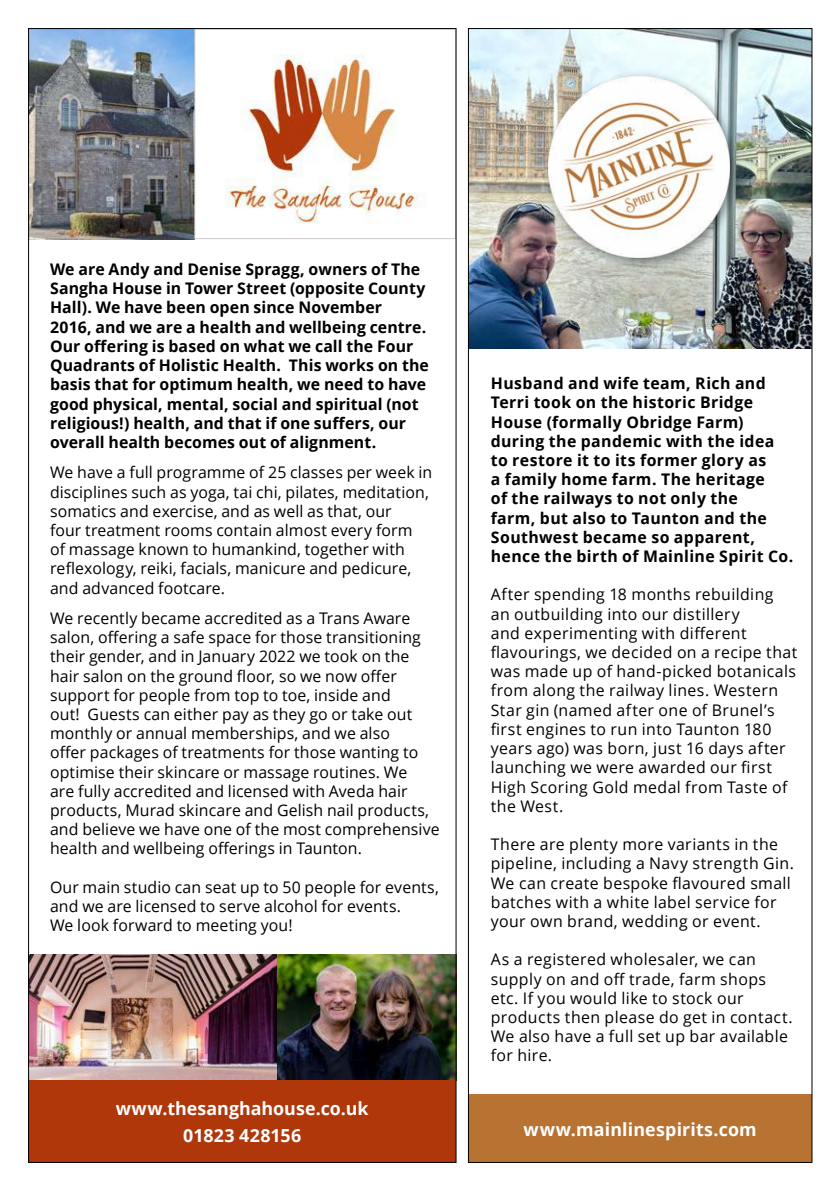
<style>
.page{position:relative;width:840px;height:1191px;background:#fff}
.page>*{position:absolute;margin:0;border:0;box-sizing:border-box;transform-origin:0 0}
.t1{font:700 18px/27.2px "Open Sans";letter-spacing:.005em;color:#fff;text-align:center}
.t2{font:16px/19.2px "Open Sans";letter-spacing:.01em;color:#000}
.t3{font:700 16px/19.2px "Open Sans";letter-spacing:.01em;color:#000}
</style>
<div class="page">
<img style="left:470px;top:30px;width:339px;height:319px">
<img style="left:30px;top:954px;width:424px;height:126px">
<div style="left:468px;top:1094px;width:343px;height:68px;background:#b87333"></div>
<div style="left:541px;top:70px;width:202px;height:201px;background:#000;opacity:.45"></div>
<img style="left:548px;top:77px;width:182px;height:182px">
<div style="left:28px;top:1080px;width:428px;height:82px;background:#b0370a"></div>
<img style="left:30px;top:30px;width:164px;height:209px">
<img style="left:225px;top:54px;width:201px;height:170px">
<div style="left:194px;top:29px;width:261px;height:210px;border:1px solid #cec8c6"></div>
<p class="t3" style="left:50px;top:259px;width:380px">We are Andy and Denise Spragg, owners of The Sangha House in Tower Street (opposite County Hall). We have been open since November<br>2016, and we are a health and wellbeing centre.<br>Our offering is based on what we call the Four Quadrants of Holistic Health. This works on the basis that for optimum health, we need to have good physical, mental, social and spiritual (not religious!) health, and that if one suffers, our overall health becomes out of alignment.</p>
<p class="t2" style="left:50px;top:462px;width:383px">We have a full programme of 25 classes per week in disciplines such as yoga, tai chi, pilates, meditation, somatics and exercise, and as well as that, our<br>four treatment rooms contain almost every form<br>of massage known to humankind, together with reflexology, reiki, facials, manicure and pedicure, and advanced footcare.</p>
<p class="t2" style="left:50px;top:608px;width:391px">We recently became accredited as a Trans Aware salon, offering a safe space for those transitioning their gender, and in January 2022 we took on the hair salon on the ground floor, so we now offer support for people from top to toe, inside and<br>out! Guests can either pay as they go or take out monthly or annual memberships, and we also<br>offer packages of treatments for those wanting to optimise their skincare or massage routines. We<br>are fully accredited and licensed with Aveda hair products, Murad skincare and Gelish nail products, and believe we have one of the most comprehensive health and wellbeing offerings in Taunton.</p>
<p class="t2" style="left:50px;top:877px;width:390px">Our main studio can seat up to 50 people for events, and we are licensed to serve alcohol for events.<br>We look forward to meeting you!</p>
<p class="t1" style="left:116px;top:1094px;width:254px">www.thesanghahouse.co.uk<br>01823 428156</p>
<p class="t3" style="left:490px;top:373px;width:304px">Husband and wife team, Rich and<br>Terri took on the historic Bridge<br>House (formally Obridge Farm) during the pandemic with the idea to restore it to its former glory as<br>a family home farm. The heritage<br>of the railways to not only the<br>farm, but also to Taunton and the<br>Southwest became so apparent, hence the birth of Mainline Spirit Co.</p>
<p class="t2" style="left:490px;top:584px;width:308px">After spending 18 months rebuilding<br>an outbuilding into our distillery<br>and experimenting with different flavourings, we decided on a recipe that was made up of hand-picked botanicals from along the railway lines. Western Star gin (named after one of Brunel’s first engines to run into Taunton 180 years ago) was born, just 16 days after launching we were awarded our first High Scoring Gold medal from Taste of the West.</p>
<p class="t2" style="left:490px;top:834px;width:304px">There are plenty more variants in the pipeline, including a Navy strength Gin.<br>We can create bespoke flavoured small batches with a white label service for your own brand, wedding or event.</p>
<p class="t2" style="left:490px;top:949px;width:303px">As a registered wholesaler, we can supply on and off trade, farm shops etc. If you would like to stock our products then please do get in contact.<br>We also have a full set up bar available for hire.</p>
<p class="t1" style="left:523px;top:1114px;width:234px">www.mainlinespirits.com</p>
</div>
